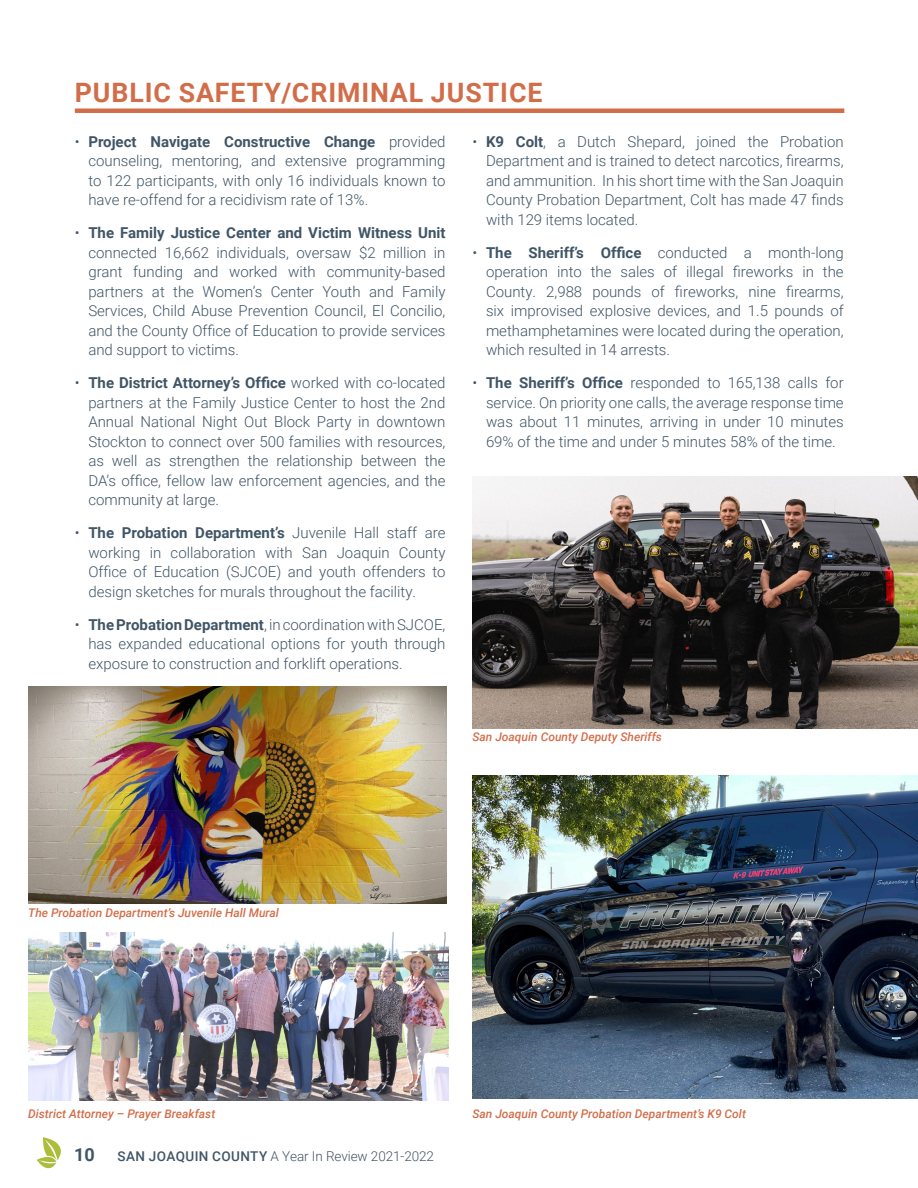
<style>
.page{position:relative;width:918px;height:1188px;background:#fff}
.page>*{position:absolute;margin:0;border:0;box-sizing:border-box;transform-origin:0 0}
.t1{font:700 26.7px "Roboto";letter-spacing:.035em;color:#d26d49}
.t2{font:700 18px "Roboto";color:#405566}
.t3{font:300 15px/19.5px "Roboto";color:#405566;text-align:justify}
.t4{font:300 13.5px "Roboto";letter-spacing:-.005em;color:#405566}
.t5{font:italic 500 12px "Roboto";color:#d26d49}
.s1{font-weight:700}
.s2{font-weight:500}
</style>
<div class="page">
<svg style="left:37px;top:1137px;width:24px;height:31px"></svg>
<div style="left:75px;top:108px;width:769px;height:5px;background:#d26d49"></div>
<img style="left:28px;top:687px;width:418px;height:216px">
<img style="left:472px;top:476px;width:446px;height:253px">
<img style="left:472px;top:776px;width:445px;height:323px">
<img style="left:28px;top:933px;width:420px;height:168px">
<p class="t1" style="left:75px;top:74px;width:469px">PUBLIC SAFETY/CRIMINAL JUSTICE</p>
<p class="t3" style="left:88px;top:131px;width:359px;text-indent:-14px">• <span class="s1">Project Navigate Constructive Change</span> provided counseling, mentoring, and extensive programming to 122 participants, with only 16 individuals known to have re-offend for a recidivism rate of 13%.</p>
<p class="t3" style="left:88px;top:223px;width:359px;text-indent:-14px">• <span class="s1">The Family Justice Center and Victim Witness Unit </span>connected 16,662 individuals, oversaw $2 million in grant funding and worked with community-based partners at the Women’s Center Youth and Family Services, Child Abuse Prevention Council, El Concilio, and the County Office of Education to provide services and support to victims.</p>
<p class="t3" style="left:88px;top:373px;width:359px;text-indent:-14px">• <span class="s1">The District Attorney’s Office</span> worked with co-located partners at the Family Justice Center to host the 2nd Annual National Night Out Block Party in downtown Stockton to connect over 500 families with resources, as well as strengthen the relationship between the DA’s office, fellow law enforcement agencies, and the community at large.</p>
<p class="t3" style="left:88px;top:523px;width:359px;text-indent:-14px">• <span class="s1">The Probation Department’s</span> Juvenile Hall staff are working in collaboration with San Joaquin County Office of Education (SJCOE) and youth offenders to design sketches for murals throughout the facility.</p>
<p class="t3" style="left:88px;top:614px;width:359px;text-indent:-14px">• <span class="s1">The Probation Department</span>, in coordination with SJCOE, has expanded educational options for youth through exposure to construction and forklift operations.</p>
<p class="t3" style="left:486px;top:131px;width:359px;text-indent:-14px">• <span class="s1">K9 Colt</span>, a Dutch Shepard, joined the Probation Department and is trained to detect narcotics, firearms, and ammunition. In his short time with the San Joaquin County Probation Department, Colt has made 47 finds with 129 items located.</p>
<p class="t3" style="left:486px;top:242px;width:359px;text-indent:-14px">• <span class="s1">The Sheriff’s Office</span> conducted a month-long operation into the sales of illegal fireworks in the County. 2,988 pounds of fireworks, nine firearms, six improvised explosive devices, and 1.5 pounds of methamphetamines were located during the operation, which resulted in 14 arrests.</p>
<p class="t3" style="left:486px;top:373px;width:359px;text-indent:-14px">• <span class="s1">The Sheriff’s Office</span> responded to 165,138 calls for service. On priority one calls, the average response time was about 11 minutes, arriving in under 10 minutes 69% of the time and under 5 minutes 58% of the time.</p>
<p class="t5" style="left:472px;top:728px;width:191px">San Joaquin County Deputy Sheriffs</p>
<p class="t5" style="left:28px;top:904px;width:252px">The Probation Department’s Juvenile Hall Mural</p>
<p class="t5" style="left:28px;top:1105px;width:189px">District Attorney – Prayer Breakfast</p>
<p class="t5" style="left:472px;top:1105px;width:275px">San Joaquin County Probation Department’s K9 Colt</p>
<p class="t2" style="left:74px;top:1142px;width:22px">10</p>
<p class="t4" style="left:118px;top:1147px;width:318px"><span class="s2">SAN JOAQUIN COUNTY</span> A Year In Review 2021-2022</p>
</div>
